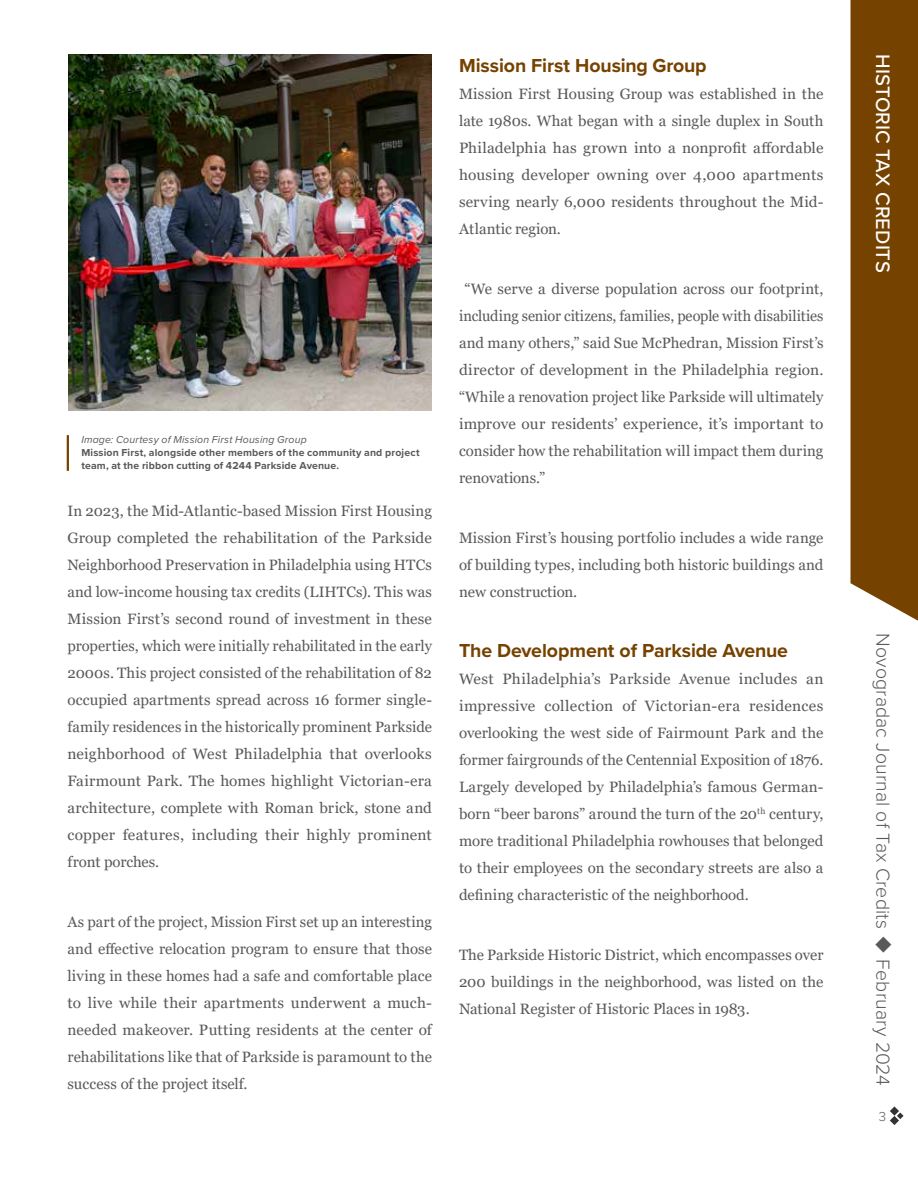
<style>
.page{position:relative;width:918px;height:1188px;background:#fff}
.page>*{position:absolute;margin:0;border:0;box-sizing:border-box;transform-origin:0 0}
.t1{font:500 20.25px "Proxima Nova";letter-spacing:.005em;color:#fff}
.t2{font:700 19.5px "Proxima Nova";letter-spacing:-.005em;color:#754200}
.t3{font:300 19.5px "Proxima Nova";letter-spacing:.005em;color:#58595b}
.t4{font:15px/27px "Georgia";letter-spacing:.005em;color:#58595b;text-align:justify}
.t5{font:300 13.5px "Proxima Nova";color:#58595b}
.t6{font:700 10.5px/12.6px "Proxima Nova";letter-spacing:.015em;color:#58595b}
.t7{font:italic 10.5px "Proxima Nova";letter-spacing:.015em;color:#58595b}
</style>
<div class="page">
<svg style="left:890px;top:1106px;width:14px;height:19px"></svg>
<div style="left:850px;top:0;width:68px;height:621px;background:#754200"></div>
<hr style="left:67px;top:435px;width:2px;height:36px;background:#754200">
<img style="left:68px;top:54px;width:364px;height:356px">
<p class="t7" style="left:81px;top:432px;width:227px">Image: Courtesy of Mission First Housing Group</p>
<p class="t6" style="left:81px;top:446px;width:340px">Mission First, alongside other members of the community and project team, at the ribbon cutting of 4244 Parkside Avenue.</p>
<p class="t4" style="left:68px;top:498px;width:366px">In 2023, the Mid-Atlantic-based Mission First Housing Group completed the rehabilitation of the Parkside Neighborhood Preservation in Philadelphia using HTCs and low-income housing tax credits (LIHTCs). This was Mission First’s second round of investment in these properties, which were initially rehabilitated in the early 2000s. This project consisted of the rehabilitation of 82 occupied apartments spread across 16 former single&shy;family residences in the historically prominent Parkside neighborhood of West Philadelphia that overlooks Fairmount Park. The homes highlight Victorian-era architecture, complete with Roman brick, stone and copper features, including their highly prominent front porches.</p>
<p class="t4" style="left:68px;top:909px;width:366px">As part of the project, Mission First set up an interesting and effective relocation program to ensure that those living in these homes had a safe and comfortable place to live while their apartments underwent a much&shy;needed makeover. Putting residents at the center of rehabilitations like that of Parkside is paramount to the success of the project itself.</p>
<h2 class="t2" style="left:459px;top:51px;width:249px">Mission First Housing Group</h2>
<p class="t4" style="left:459px;top:81px;width:366px">Mission First Housing Group was established in the late 1980s. What began with a single duplex in South Philadelphia has grown into a nonprofit affordable housing developer owning over 4,000 apartments serving nearly 6,000 residents throughout the Mid-Atlantic region.</p>
<p class="t4" style="left:459px;top:276px;width:366px;text-indent:5px">“We serve a diverse population across our footprint, including senior citizens, families, people with disabilities and many others,” said Sue McPhedran, Mission First’s director of development in the Philadelphia region. “While a renovation project like Parkside will ultimately improve our residents’ experience, it’s important to consider how the rehabilitation will impact them during renovations.”</p>
<p class="t4" style="left:459px;top:525px;width:366px">Mission First’s housing portfolio includes a wide range of building types, including both historic buildings and new construction.</p>
<h2 class="t2" style="left:459px;top:636px;width:330px">The Development of Parkside Avenue</h2>
<p class="t4" style="left:459px;top:666px;width:366px">West Philadelphia’s Parkside Avenue includes an impressive collection of Victorian-era residences overlooking the west side of Fairmount Park and the former fairgrounds of the Centennial Exposition of 1876.<br>Largely developed by Philadelphia’s famous German&shy;born “beer barons” around the turn of the 20<sup>th</sup> century, more traditional Philadelphia rowhouses that belonged to their employees on the secondary streets are also a defining characteristic of the neighborhood.</p>
<p class="t4" style="left:459px;top:942px;width:366px">The Parkside Historic District, which encompasses over 200 buildings in the neighborhood, was listed on the National Register of Historic Places in 1983.</p>
<h1 class="t1" style="left:898px;top:54px;width:220px;rotate:90deg">HISTORIC TAX CREDITS</h1>
<h2 class="t3" style="left:898px;top:633px;width:454px;rotate:90deg">Novogradac Journal of Tax Credits ◆ February 2024</h2>
<p class="t5" style="left:879px;top:1107px;width:9px">3</p>
</div>
